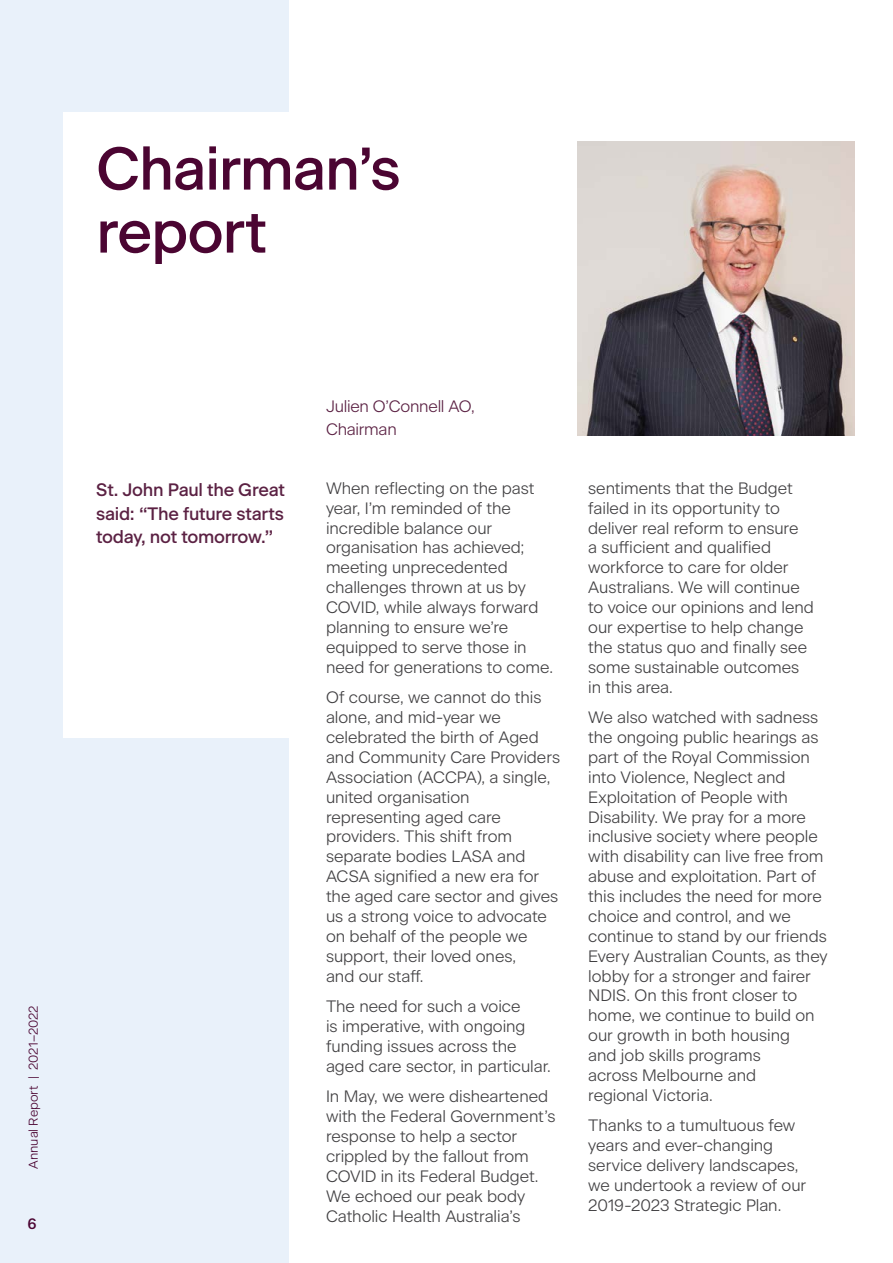
<style>
.page{position:relative;width:893px;height:1263px;background:#fff}
.page>*{position:absolute;margin:0;border:0;box-sizing:border-box;transform-origin:0 0}
.t1{font:500 60px/63px "Beausite Classic";letter-spacing:-.02em;color:#4b0532}
.t2{font:500 18px/23.2px "Beausite Classic";letter-spacing:-.015em;color:#5b2143;text-align:justify}
.t3{font:300 16.5px/20px "Beausite Classic";letter-spacing:-.005em;color:#414042}
.t4{font:300 16.5px/23.2px "Beausite Classic";letter-spacing:-.015em;color:#5b2143}
.t5{font:500 15px "Beausite Classic";color:#4b0532}
.t6{font:300 12.75px "Beausite Classic";letter-spacing:-.005em;color:#4b0532}
</style>
<div class="page">
<div style="left:0;top:0;width:289px;height:1263px;background:#e9f1fa"></div>
<img style="left:578px;top:142px;width:277px;height:293px">
<div style="left:64px;top:112px;width:262px;height:625px;background:#fff"></div>
<p class="t6" style="left:28px;top:1169px;width:165px;rotate:-90deg">Annual Report | 2021–2022</p>
<p class="t5" style="left:28px;top:1218px;width:11px">6</p>
<h1 class="t1" style="left:96px;top:141px;width:306px">Chairman’s report</h1>
<p class="t4" style="left:326px;top:396px;width:150px">Julien O’Connell AO,<br>Chairman</p>
<p class="t3" style="left:326px;top:479px;width:229px">When reflecting on the past year, I’m reminded of the incredible balance our organisation has achieved; meeting unprecedented challenges thrown at us by<br>COVID, while always forward planning to ensure we’re equipped to serve those in need for generations to come.</p>
<p class="t3" style="left:326px;top:688px;width:236px">Of course, we cannot do this alone, and mid-year we celebrated the birth of Aged and Community Care Providers<br>Association (ACCPA), a single, united organisation representing aged care providers. This shift from separate bodies LASA and<br>ACSA signified a new era for the aged care sector and gives us a strong voice to advocate on behalf of the people we support, their loved ones,<br>and our staff.</p>
<p class="t3" style="left:326px;top:997px;width:226px">The need for such a voice<br>is imperative, with ongoing funding issues across the aged care sector, in particular.</p>
<p class="t3" style="left:326px;top:1087px;width:231px">In May, we were disheartened with the Federal Government’s response to help a sector crippled by the fallout from<br>COVID in its Federal Budget.<br>We echoed our peak body<br>Catholic Health Australia’s</p>
<p class="t2" style="left:96px;top:480px;width:190px">St. John Paul the Great said: “The future starts today, not tomorrow.”</p>
<p class="t3" style="left:588px;top:479px;width:227px">sentiments that the Budget failed in its opportunity to deliver real reform to ensure<br>a sufficient and qualified workforce to care for older<br>Australians. We will continue to voice our opinions and lend our expertise to help change the status quo and finally see some sustainable outcomes in this area.</p>
<p class="t3" style="left:588px;top:708px;width:241px">We also watched with sadness the ongoing public hearings as part of the Royal Commission into Violence, Neglect and<br>Exploitation of People with<br>Disability. We pray for a more inclusive society where people with disability can live free from abuse and exploitation. Part of this includes the need for more choice and control, and we continue to stand by our friends<br>Every Australian Counts, as they lobby for a stronger and fairer<br>NDIS. On this front closer to home, we continue to build on our growth in both housing<br>and job skills programs<br>across Melbourne and<br>regional Victoria.</p>
<p class="t3" style="left:588px;top:1117px;width:219px">Thanks to a tumultuous few years and ever-changing service delivery landscapes, we undertook a review of our<br>2019-2023 Strategic Plan.</p>
</div>
